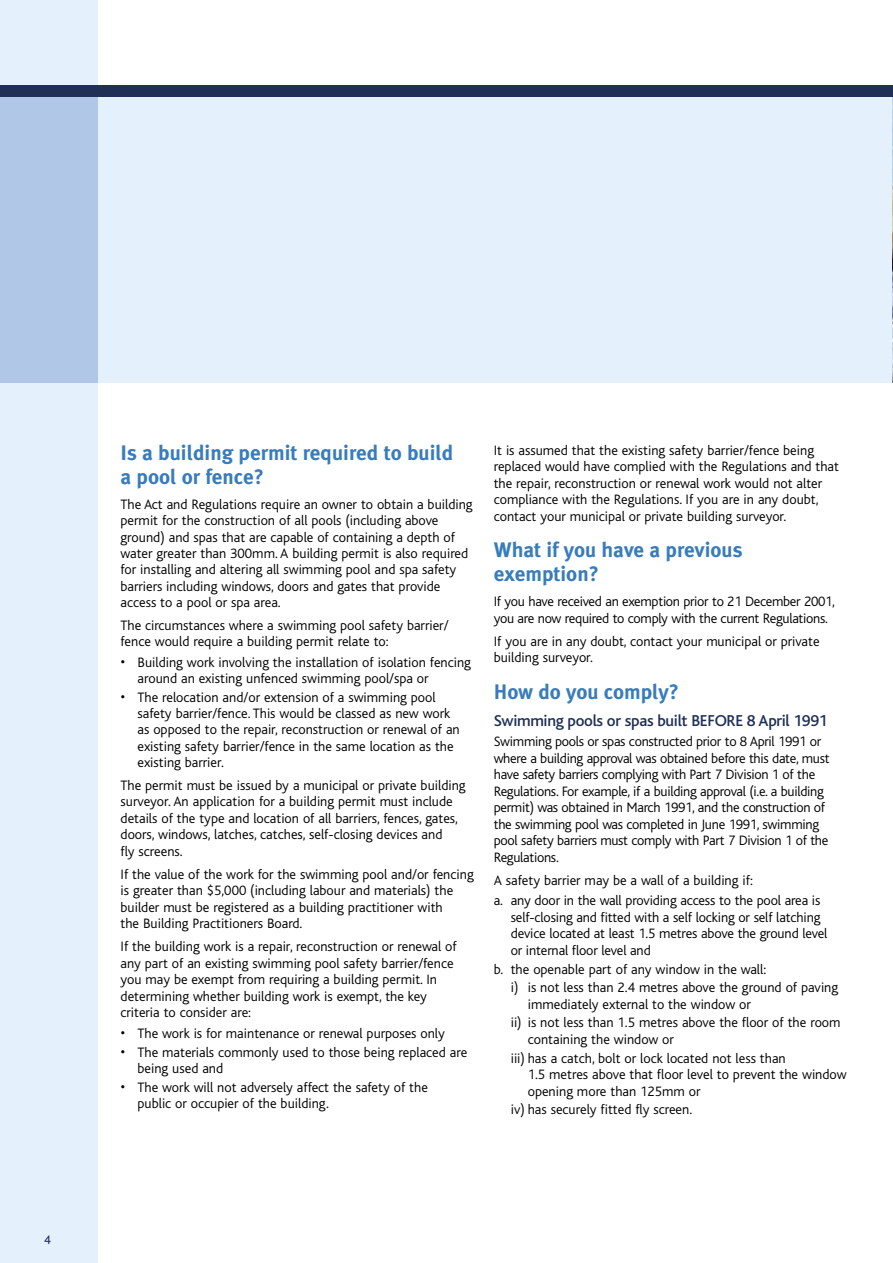
<style>
.page{position:relative;width:893px;height:1263px;background:#fff}
.page>*{position:absolute;margin:0;border:0;box-sizing:border-box;transform-origin:0 0}
.Subheading_A{font:700 21px/24px "Meta Plus";color:#387cbc}
.subhead{font:500 16.5px "Bliss";letter-spacing:-.02em;color:#1f2f55}
.Body_txt_black{font:300 14.25px/16.5px "Bliss";color:#000}
.Body_txt_-_bullet{font:300 14.25px/16.5px "Bliss";color:#000}
.Body_txt_black-2{font:300 14.25px/16.5px "Bliss";letter-spacing:-.02em;color:#000}
.Body_txt_-_bullet_last{font:300 14.25px/16.4px "Bliss";color:#000}
.t1{font:12.75px "Bliss";color:#1f2f55}
.s1{font-size:16.5px}
</style>
<div class="page">
<div style="left:98px;top:96px;width:795px;height:287px;background:#e4f0fb"></div>
<div style="left:0;top:383px;width:98px;height:880px;background:#e4f0fb"></div>
<div style="left:0;top:96px;width:98px;height:287px;background:#b1c7e7"></div>
<img style="left:892px;top:96px;width:1px;height:287px">
<div style="left:0;top:0;width:98px;height:85px;background:#e4f0fb"></div>
<div style="left:0;top:85px;width:893px;height:11px;background:#1f2f55"></div>
<p class="t1" style="left:44px;top:1233px;width:8px">4</p>
<p class="Subheading_A" style="left:121px;top:441px;width:334px">Is a building permit required to build a pool or fence?</p>
<p class="Body_txt_black" style="left:121px;top:496px;width:354px">The Act and Regulations require an owner to obtain a building permit for the construction of all pools (including above ground) and spas that are capable of containing a depth of water greater than 300mm. A building permit is also required for installing and altering all swimming pool and spa safety barriers including windows, doors and gates that provide access to a pool or spa area.</p>
<p class="Body_txt_black" style="left:121px;top:617px;width:330px">The circumstances where a swimming pool safety barrier/ fence would require a building permit relate to:</p>
<p class="Body_txt_-_bullet" style="left:138px;top:654px;width:335px;text-indent:-17px"><span class="s1">•</span> Building work involving the installation of isolation fencing around an existing unfenced swimming pool/spa or</p>
<p class="Body_txt_-_bullet_last" style="left:138px;top:689px;width:324px;text-indent:-17px"><span class="s1">•</span> The relocation and/or extension of a swimming pool safety barrier/fence. This would be classed as new work as opposed to the repair, reconstruction or renewal of an existing safety barrier/fence in the same location as the existing barrier.</p>
<p class="Body_txt_black" style="left:121px;top:777px;width:347px">The permit must be issued by a municipal or private building surveyor. An application for a building permit must include details of the type and location of all barriers, fences, gates, doors, windows, latches, catches, self-closing devices and<br>fly screens.</p>
<p class="Body_txt_black" style="left:121px;top:866px;width:355px">If the value of the work for the swimming pool and/or fencing is greater than $5,000 (including labour and materials) the builder must be registered as a building practitioner with<br>the Building Practitioners Board.</p>
<p class="Body_txt_black" style="left:121px;top:938px;width:338px">If the building work is a repair, reconstruction or renewal of any part of an existing swimming pool safety barrier/fence you may be exempt from requiring a building permit. In determining whether building work is exempt, the key criteria to consider are:</p>
<p class="Body_txt_-_bullet" style="left:121px;top:1025px;width:326px"><span class="s1">•</span> The work is for maintenance or renewal purposes only</p>
<p class="Body_txt_-_bullet" style="left:138px;top:1044px;width:331px;text-indent:-17px"><span class="s1">•</span> The materials commonly used to those being replaced are being used and</p>
<p class="Body_txt_-_bullet_last" style="left:138px;top:1079px;width:292px;text-indent:-17px"><span class="s1">•</span> The work will not adversely affect the safety of the public or occupier of the building.</p>
<p class="Body_txt_black" style="left:494px;top:442px;width:347px">It is assumed that the existing safety barrier/fence being replaced would have complied with the Regulations and that the repair, reconstruction or renewal work would not alter compliance with the Regulations. If you are in any doubt, contact your municipal or private building surveyor.</p>
<p class="Subheading_A" style="left:494px;top:538px;width:250px">What if you have a previous exemption?</p>
<p class="Body_txt_black-2" style="left:494px;top:594px;width:343px">If you have received an exemption prior to 21 December 2001, you are now required to comply with the current Regulations.</p>
<p class="Body_txt_black" style="left:494px;top:633px;width:327px">If you are in any doubt, contact your municipal or private building surveyor.</p>
<p class="Subheading_A" style="left:494px;top:680px;width:187px">How do you comply?</p>
<p class="subhead" style="left:494px;top:711px;width:335px">Swimming pools or spas built BEFORE 8 April 1991</p>
<p class="Body_txt_black-2" style="left:494px;top:734px;width:337px">Swimming pools or spas constructed prior to 8 April 1991 or where a building approval was obtained before this date, must have safety barriers complying with Part 7 Division 1 of the Regulations. For example, if a building approval (i.e. a building permit) was obtained in March 1991, and the construction of the swimming pool was completed in June 1991, swimming pool safety barriers must comply with Part 7 Division 1 of the Regulations.</p>
<p class="Body_txt_black" style="left:494px;top:872px;width:261px">A safety barrier may be a wall of a building if:</p>
<p class="Body_txt_-_bullet" style="left:511px;top:893px;width:318px;text-indent:-17px">a. any door in the wall providing access to the pool area is self-closing and fitted with a self locking or self latching device located at least 1.5 metres above the ground level or internal floor level and</p>
<p class="Body_txt_-_bullet" style="left:494px;top:961px;width:274px">b. the openable part of any window in the wall:</p>
<p class="Body_txt_-_bullet" style="left:528px;top:979px;width:312px;text-indent:-17px">i) is not less than 2.4 metres above the ground of paving immediately external to the window or</p>
<p class="Body_txt_-_bullet" style="left:528px;top:1015px;width:314px;text-indent:-17px">ii) is not less than 1.5 metres above the floor of the room containing the window or</p>
<p class="Body_txt_-_bullet" style="left:528px;top:1050px;width:320px;text-indent:-17px">iii) has a catch, bolt or lock located not less than<br>1.5 metres above that floor level to prevent the window opening more than 125mm or</p>
<p class="Body_txt_-_bullet_last" style="left:511px;top:1101px;width:183px">iv) has securely fitted fly screen.</p>
</div>
